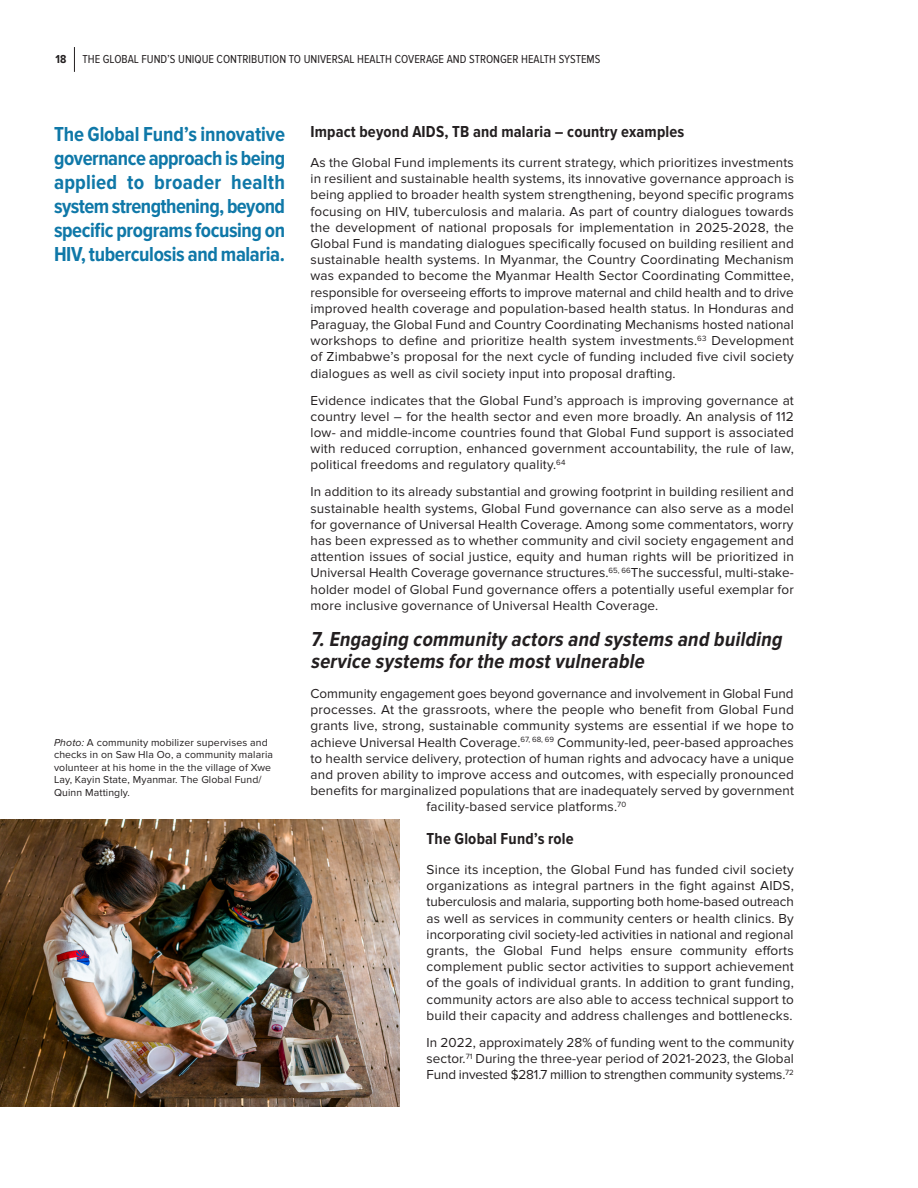
<style>
.page{position:relative;width:918px;height:1188px;background:#fff}
.page>*{position:absolute;margin:0;border:0;box-sizing:border-box;transform-origin:0 0}
.Pull_Quote{font:700 21px/24px "Proxima Nova Cond";letter-spacing:-.02em;color:#0f78a8;text-align:justify}
.t1{font:italic 700 21px/22.5px "Proxima Nova Cond";color:#231f20}
.t2{font:700 16.5px "Proxima Nova Cond";letter-spacing:.01em;color:#231f20}
.Body{font:13.5px/16.2px "Proxima Nova";letter-spacing:.015em;color:#231f20;text-align:justify}
.t3{font:12px "Proxima Nova Cond";color:#231f20}
.t4{font:700 12px "Proxima Nova Cond";color:#231f20}
.Source{font:10.5px/12.6px "Proxima Nova";letter-spacing:.015em;color:#231f20}
.s1{font-style:italic}
</style>
<div class="page">
<svg style="left:74px;top:47px;width:1px;height:25px"></svg>
<img style="left:0;top:819px;width:400px;height:288px">
<p class="t4" style="left:56px;top:52px;width:12px">18</p>
<p class="t3" style="left:83px;top:52px;width:519px">THE GLOBAL FUND’S UNIQUE CONTRIBUTION TO UNIVERSAL HEALTH COVERAGE AND STRONGER HEALTH SYSTEMS</p>
<p class="Pull_Quote" style="left:54px;top:122px;width:233px">The Global Fund’s innovative governance approach is being applied to broader health system strengthening, beyond specific programs focusing on HIV, tuberculosis and malaria.</p>
<p class="Source" style="left:54px;top:736px;width:221px"><span class="s1">Photo:</span> A community mobilizer supervises and checks in on Saw Hla Oo, a community malaria volunteer at his home in the the village of Xwe Lay, Kayin State, Myanmar. The Global Fund/ Quinn Mattingly.</p>
<h3 class="t2" style="left:310px;top:123px;width:375px">Impact beyond AIDS, TB and malaria – country examples</h3>
<p class="Body" style="left:310px;top:155px;width:485px">As the Global Fund implements its current strategy, which prioritizes investments in resilient and sustainable health systems, its innovative governance approach is being applied to broader health system strengthening, beyond specific programs focusing on HIV, tuberculosis and malaria. As part of country dialogues towards the development of national proposals for implementation in 2025-2028, the Global Fund is mandating dialogues specifically focused on building resilient and sustainable health systems. In Myanmar, the Country Coordinating Mechanism was expanded to become the Myanmar Health Sector Coordinating Committee, responsible for overseeing efforts to improve maternal and child health and to drive improved health coverage and population-based health status. In Honduras and Paraguay, the Global Fund and Country Coordinating Mechanisms hosted national workshops to define and prioritize health system investments.<sup>63</sup> Development of Zimbabwe’s proposal for the next cycle of funding included five civil society dialogues as well as civil society input into proposal drafting.</p>
<p class="Body" style="left:310px;top:392px;width:485px">Evidence indicates that the Global Fund’s approach is improving governance at country level – for the health sector and even more broadly. An analysis of 112 low- and middle-income countries found that Global Fund support is associated with reduced corruption, enhanced government accountability, the rule of law, political freedoms and regulatory quality.<sup>64</sup></p>
<p class="Body" style="left:310px;top:484px;width:485px">In addition to its already substantial and growing footprint in building resilient and sustainable health systems, Global Fund governance can also serve as a model for governance of Universal Health Coverage. Among some commentators, worry has been expressed as to whether community and civil society engagement and attention issues of social justice, equity and human rights will be prioritized in Universal Health Coverage governance structures.<sup>65,</sup> <sup>66</sup>The successful, multi-stake&shy;holder model of Global Fund governance offers a potentially useful exemplar for more inclusive governance of Universal Health Coverage.</p>
<h2 class="t1" style="left:310px;top:628px;width:477px">7.Engaging community actors and systems and building service systems forthe mostvulnerable</h2>
<p class="Body" style="left:310px;top:686px;width:485px">Community engagement goes beyond governance and involvement in Global Fund</p>
<p class="Body" style="left:310px;top:702px;width:485px">processes. At the grassroots, where the people who benefit from Global Fund</p>
<p class="Body" style="left:310px;top:718px;width:485px">grants live, strong, sustainable community systems are essential if we hope to</p>
<p class="Body" style="left:310px;top:734px;width:485px">achieve Universal Health Coverage.<sup>67,</sup> <sup>68,</sup> <sup>69</sup> Community-led, peer-based approaches</p>
<p class="Body" style="left:310px;top:750px;width:485px">to health service delivery, protection of human rights and advocacy have a unique</p>
<p class="Body" style="left:310px;top:767px;width:485px">and proven ability to improve access and outcomes, with especially pronounced</p>
<p class="Body" style="left:310px;top:783px;width:485px">benefits for marginalized populations that are inadequately served by government</p>
<p class="Body" style="left:427px;top:799px;width:201px">facility-based service platforms.<sup>70</sup></p>
<h3 class="t2" style="left:427px;top:830px;width:149px">The Global Fund’s role</h3>
<p class="Body" style="left:427px;top:862px;width:369px">Since its inception, the Global Fund has funded civil society organizations as integral partners in the fight against AIDS, tuberculosis and malaria, supporting both home-based outreach as well as services in community centers or health clinics. By incorporating civil society-led activities in national and regional grants, the Global Fund helps ensure community efforts complement public sector activities to support achievement of the goals of individual grants. In addition to grant funding, community actors are also able to access technical support to build their capacity and address challenges and bottlenecks.</p>
<p class="Body" style="left:427px;top:1034px;width:369px">In 2022, approximately 28% of funding went to the community sector.<sup>71</sup> During the three-year period of 2021-2023, the Global Fund invested $281.7 million to strengthen community systems.<sup>72</sup></p>
</div>
